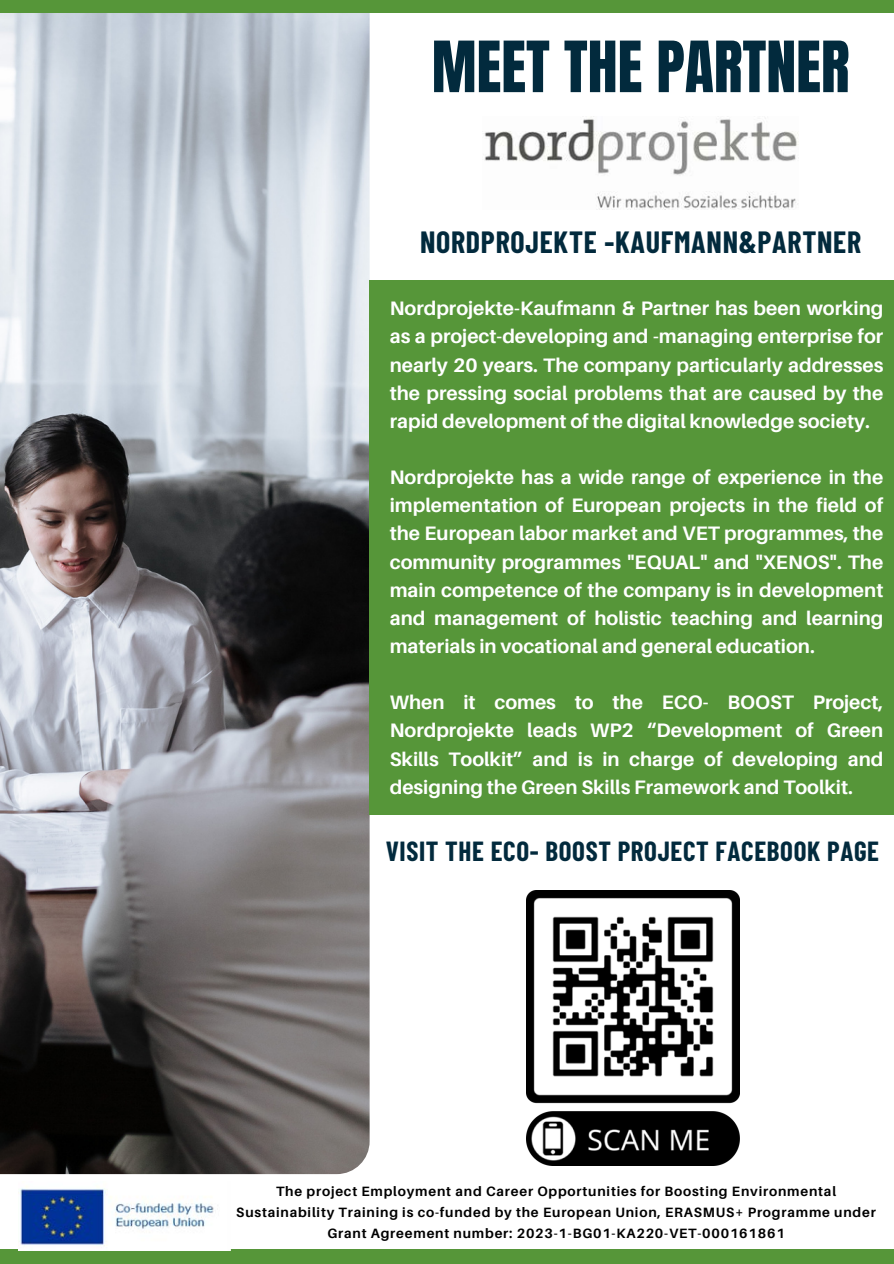
<style>
.page{position:relative;width:894px;height:1264px;background:#fff}
.page>*{position:absolute;margin:0;border:0;box-sizing:border-box;transform-origin:0 0}
.t1{font:60px "Anton";color:#022a3d}
.t2{font:700 30px "Barlow Condensed";letter-spacing:.025em;color:#022a3d}
.t3{font:700 27px "Barlow Condensed";letter-spacing:.025em;color:#022a3d}
.t4{font:700 19.5px/28.2px "Aileron";color:#fff;text-align:justify}
.t5{font:700 13.5px/21.3px "Aileron";letter-spacing:.06em;color:#000;text-align:center}
</style>
<div class="page">
<img style="left:0;top:12px;width:369px;height:1162px">
<div style="left:369px;top:280px;width:524px;height:534px;background:#569639"></div>
<div style="left:0;top:0;width:893px;height:12px;background:#569639"></div>
<div style="left:0;top:1249px;width:893px;height:14px;background:#569639"></div>
<img style="left:484px;top:116px;width:313px;height:94px">
<img style="left:19px;top:1186px;width:211px;height:64px">
<img style="left:526px;top:890px;width:212px;height:275px">
<h1 class="t1" style="left:431px;top:24px;width:419px">MEET THE PARTNER</h1>
<h2 class="t2" style="left:420px;top:223px;width:442px">NORDPROJEKTE -KAUFMANN&amp;PARTNER</h2>
<p class="t4" style="left:389px;top:294px;width:495px">Nordprojekte-Kaufmann &amp; Partner has been working as a project-developing and -managing enterprise for nearly 20 years. The company particularly addresses the pressing social problems that are caused by the rapid development of the digital knowledge society.</p>
<p class="t4" style="left:389px;top:463px;width:495px">Nordprojekte has a wide range of experience in the implementation of European projects in the field of the European labor market and VET programmes, the community programmes "EQUAL" and "XENOS". The main competence of the company is in development and management of holistic teaching and learning materials in vocational and general education.</p>
<p class="t4" style="left:389px;top:688px;width:495px">When it comes to the ECO- BOOST Project, Nordprojekte leads WP2 “Development of Green Skills Toolkit” and is in charge of developing and designing the Green Skills Framework and Toolkit.</p>
<h3 class="t3" style="left:385px;top:834px;width:494px">VISIT THE ECO- BOOST PROJECT FACEBOOK PAGE</h3>
<p class="t5" style="left:236px;top:1179px;width:641px">The project Employment and Career Opportunities for Boosting Environmental<br>Sustainability Training is co-funded by the European Union, ERASMUS+ Programme under<br>Grant Agreement number: 2023-1-BG01-KA220-VET-000161861</p>
</div>
